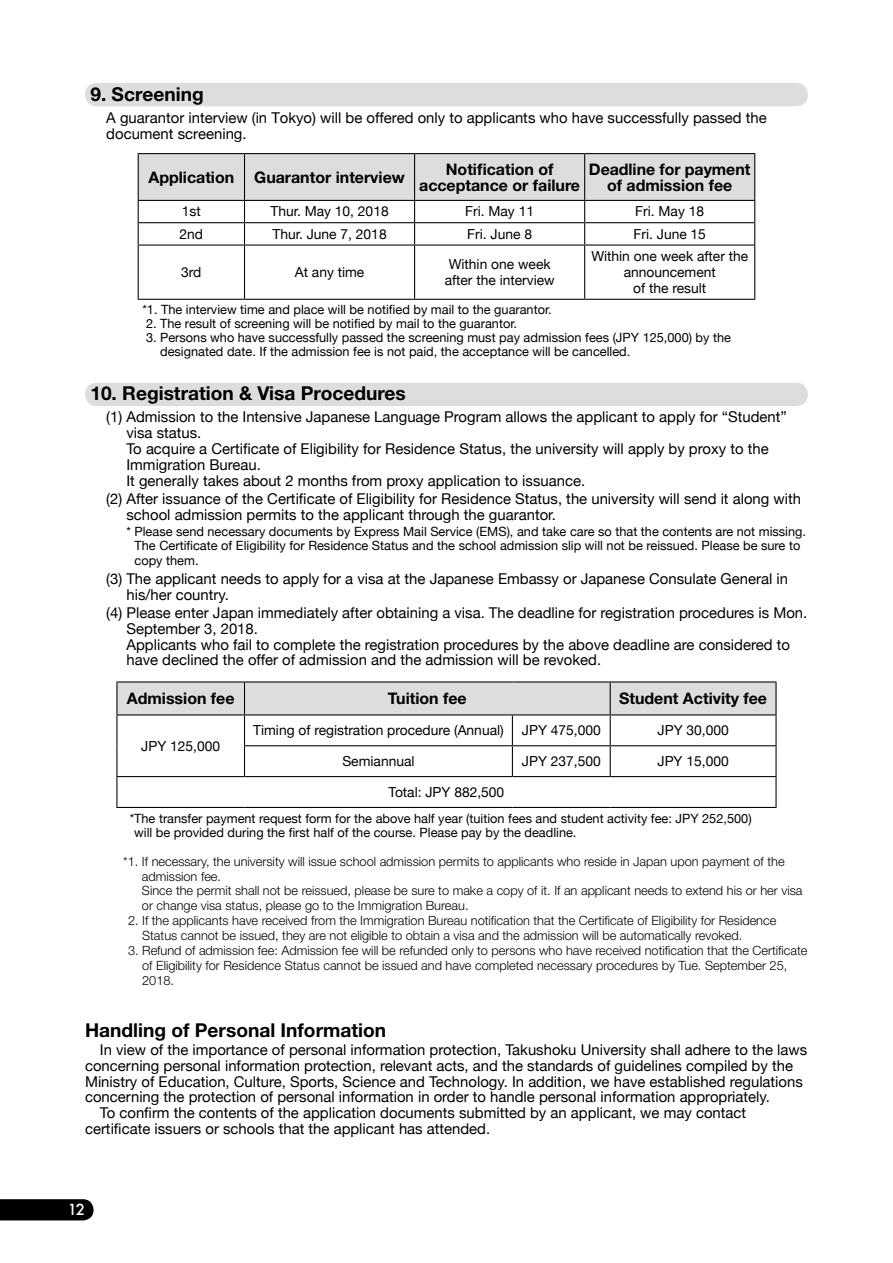
<style>
.page{position:relative;width:893px;height:1263px;background:#fff}
.page>*{position:absolute;margin:0;border:0;box-sizing:border-box;transform-origin:0 0}
.t1{font:700 19.2px "Helvetica Neue";color:#000}
.t2{font:700 15.9px/15.9px "Helvetica Neue";color:#000;text-align:center}
.t3{font:14.85px/15.9px "Helvetica Neue";color:#000}
.t4{font:500 14.85px "Futura";color:#fff}
.t5{font:13.8px/15.9px "Helvetica Neue";color:#000}
.t6{font:300 12.75px/14.9px "Helvetica Neue";color:#000}
.t7{font:12.75px/13.8px "Helvetica Neue";color:#000}
</style>
<div class="page">
<svg style="left:0;top:1199px;width:94px;height:21px;background:#090909"></svg>
<div style="left:85px;top:383px;width:723px;height:23px;background:#dcdddd;border-radius:12px"></div>
<div style="left:85px;top:83px;width:723px;height:23px;background:#dcdddd;border-radius:12px"></div>
<hr style="left:138px;top:153px;width:106px;height:1px;background:#000">
<hr style="left:244px;top:153px;width:171px;height:1px;background:#000">
<hr style="left:415px;top:153px;width:170px;height:1px;background:#000">
<hr style="left:585px;top:153px;width:170px;height:1px;background:#000">
<hr style="left:138px;top:244px;width:106px;height:2px;background:#000">
<hr style="left:138px;top:246px;width:1px;height:53px;background:#000">
<hr style="left:244px;top:246px;width:1px;height:53px;background:#000">
<hr style="left:414px;top:246px;width:1px;height:53px;background:#000">
<svg style="left:138px;top:154px;width:617px;height:90px"></svg>
<hr style="left:585px;top:244px;width:170px;height:2px;background:#000">
<hr style="left:584px;top:246px;width:1px;height:53px;background:#000">
<hr style="left:754px;top:246px;width:1px;height:53px;background:#000">
<hr style="left:585px;top:299px;width:170px;height:1px;background:#000">
<hr style="left:244px;top:244px;width:171px;height:2px;background:#000">
<hr style="left:415px;top:244px;width:170px;height:2px;background:#000">
<hr style="left:138px;top:299px;width:106px;height:1px;background:#000">
<hr style="left:244px;top:299px;width:171px;height:1px;background:#000">
<hr style="left:415px;top:299px;width:170px;height:1px;background:#000">
<div style="left:117px;top:682px;width:658px;height:32px;background:#dcdddd"></div>
<hr style="left:116px;top:681px;width:128px;height:1px;background:#000">
<hr style="left:116px;top:682px;width:1px;height:32px;background:#000">
<hr style="left:244px;top:681px;width:268px;height:1px;background:#000">
<hr style="left:244px;top:682px;width:1px;height:32px;background:#000">
<hr style="left:512px;top:681px;width:98px;height:1px;background:#000">
<hr style="left:116px;top:714px;width:128px;height:1px;background:#000">
<hr style="left:116px;top:715px;width:1px;height:31px;background:#000">
<hr style="left:244px;top:714px;width:268px;height:1px;background:#000">
<hr style="left:244px;top:715px;width:1px;height:30px;background:#000">
<hr style="left:512px;top:714px;width:98px;height:1px;background:#000">
<hr style="left:116px;top:746px;width:1px;height:30px;background:#000">
<hr style="left:244px;top:746px;width:1px;height:30px;background:#000">
<hr style="left:610px;top:681px;width:167px;height:1px;background:#000">
<hr style="left:610px;top:682px;width:1px;height:32px;background:#000">
<hr style="left:775px;top:682px;width:2px;height:32px;background:#000">
<hr style="left:512px;top:715px;width:1px;height:30px;background:#000">
<hr style="left:610px;top:714px;width:167px;height:1px;background:#000">
<hr style="left:610px;top:715px;width:1px;height:30px;background:#000">
<hr style="left:775px;top:715px;width:2px;height:30px;background:#000">
<hr style="left:512px;top:746px;width:1px;height:30px;background:#000">
<hr style="left:610px;top:746px;width:1px;height:30px;background:#000">
<hr style="left:775px;top:746px;width:2px;height:30px;background:#000">
<hr style="left:244px;top:745px;width:268px;height:1px;background:#000">
<hr style="left:512px;top:745px;width:98px;height:1px;background:#000">
<hr style="left:610px;top:745px;width:167px;height:1px;background:#000">
<hr style="left:116px;top:776px;width:128px;height:1px;background:#000">
<hr style="left:116px;top:777px;width:1px;height:30px;background:#000">
<hr style="left:244px;top:776px;width:268px;height:1px;background:#000">
<hr style="left:512px;top:776px;width:98px;height:1px;background:#000">
<hr style="left:610px;top:776px;width:167px;height:1px;background:#000">
<hr style="left:775px;top:777px;width:2px;height:30px;background:#000">
<hr style="left:116px;top:807px;width:128px;height:1px;background:#000">
<hr style="left:244px;top:807px;width:268px;height:1px;background:#000">
<hr style="left:512px;top:807px;width:98px;height:1px;background:#000">
<hr style="left:610px;top:807px;width:167px;height:1px;background:#000">
<p class="t1" style="left:90px;top:83px;width:115px">9. Screening</p>
<p class="t3" style="left:106px;top:110px;width:662px">A guarantor interview (in Tokyo) will be offered only to applicants who have successfully passed the document screening.</p>
<p class="t2" style="left:148px;top:169px;width:87px">Application</p>
<p class="t2" style="left:254px;top:169px;width:152px">Guarantor interview</p>
<p class="t2" style="left:419px;top:161px;width:162px">Notification of acceptance or failure</p>
<p class="t2" style="left:589px;top:161px;width:163px">Deadline for payment of admission fee</p>
<p class="t5" style="left:182px;top:203px;width:20px">1st</p>
<p class="t5" style="left:270px;top:203px;width:120px">Thur. May 10, 2018</p>
<p class="t5" style="left:465px;top:203px;width:70px">Fri. May 11</p>
<p class="t5" style="left:635px;top:203px;width:70px">Fri. May 18</p>
<p class="t5" style="left:180px;top:226px;width:25px">2nd</p>
<p class="t5" style="left:272px;top:226px;width:116px">Thur. June 7, 2018</p>
<p class="t5" style="left:467px;top:226px;width:66px">Fri. June 8</p>
<p class="t5" style="left:633px;top:226px;width:74px">Fri. June 15</p>
<p class="t5" style="left:181px;top:264px;width:22px">3rd</p>
<p class="t5" style="left:295px;top:264px;width:71px">At any time</p>
<p class="t5" style="left:445px;top:256px;width:112px">Within one week after the interview</p>
<p class="t5" style="left:591px;top:248px;width:158px;text-align:center">Within one week after the announcement<br>of the result</p>
<p class="t7" style="left:142px;top:303px;width:411px">*1. The interview time and place will be notified by mail to the guarantor.</p>
<p class="t7" style="left:146px;top:317px;width:372px">2. The result of screening will be notified by mail to the guarantor.</p>
<p class="t7" style="left:160px;top:330px;width:572px;text-indent:-14px">3. Persons who have successfully passed the screening must pay admission fees (JPY 125,000) by the designated date. If the admission fee is not paid, the acceptance will be cancelled.</p>
<p class="t1" style="left:90px;top:381px;width:317px">10. Registration &amp; Visa Procedures</p>
<p class="t3" style="left:126px;top:409px;width:662px;text-indent:-20px">(1) Admission to the Intensive Japanese Language Program allows the applicant to apply for “Student” visa status.<br>To acquire a Certificate of Eligibility for Residence Status, the university will apply by proxy to the Immigration Bureau.<br>It generally takes about 2 months from proxy application to issuance.</p>
<p class="t3" style="left:126px;top:490px;width:676px;text-indent:-20px">(2) After issuance of the Certificate of Eligibility for Residence Status, the university will send it along with school admission permits to the applicant through the guarantor.</p>
<p class="t7" style="left:135px;top:524px;width:673px;line-height:14.4px;text-indent:-8px">* Please send necessary documents by Express Mail Service (EMS), and take care so that the contents are not missing.<br>The Certificate of Eligibility for Residence Status and the school admission slip will not be reissued. Please be sure to copy them.</p>
<p class="t3" style="left:126px;top:570px;width:663px;text-indent:-20px">(3) The applicant needs to apply for a visa at the Japanese Embassy or Japanese Consulate General in his/her country.</p>
<p class="t3" style="left:126px;top:604px;width:682px;text-indent:-20px">(4) Please enter Japan immediately after obtaining a visa. The deadline for registration procedures is Mon.<br>September 3, 2018.<br>Applicants who fail to complete the registration procedures by the above deadline are considered to have declined the offer of admission and the admission will be revoked.</p>
<p class="t2" style="left:127px;top:690px;width:109px">Admission fee</p>
<p class="t2" style="left:388px;top:690px;width:80px">Tuition fee</p>
<p class="t2" style="left:619px;top:690px;width:149px">Student Activity fee</p>
<p class="t5" style="left:141px;top:738px;width:80px">JPY 125,000</p>
<p class="t5" style="left:253px;top:722px;width:252px">Timing of registration procedure (Annual)</p>
<p class="t5" style="left:522px;top:722px;width:80px">JPY 475,000</p>
<p class="t5" style="left:657px;top:722px;width:73px">JPY 30,000</p>
<p class="t5" style="left:342px;top:753px;width:74px">Semiannual</p>
<p class="t5" style="left:522px;top:753px;width:80px">JPY 237,500</p>
<p class="t5" style="left:657px;top:753px;width:73px">JPY 15,000</p>
<p class="t5" style="left:389px;top:784px;width:117px">Total: JPY 882,500</p>
<p class="t7" style="left:134px;top:811px;width:619px;text-indent:-4px">*The transfer payment request form for the above half year (tuition fees and student activity fee: JPY 252,500) will be provided during the first half of the course. Please pay by the deadline.</p>
<p class="t6" style="left:142px;top:853px;width:662px;text-indent:-19px">*1. If necessary, the university will issue school admission permits to applicants who reside in Japan upon payment of the admission fee.<br>Since the permit shall not be reissued, please be sure to make a copy of it. If an applicant needs to extend his or her visa or change visa status, please go to the Immigration Bureau.</p>
<p class="t6" style="left:142px;top:913px;width:636px;text-indent:-14px">2. If the applicants have received from the Immigration Bureau notification that the Certificate of Eligibility for Residence<br>Status cannot be issued, they are not eligible to obtain a visa and the admission will be automatically revoked.</p>
<p class="t6" style="left:142px;top:943px;width:667px;text-indent:-14px">3. Refund of admission fee: Admission fee will be refunded only to persons who have received notification that the Certificate of Eligibility for Residence Status cannot be issued and have completed necessary procedures by Tue. September 25,<br>2018.</p>
<p class="t1" style="left:85px;top:1018px;width:303px">Handling of Personal Information</p>
<p class="t3" style="left:100px;top:1041px;width:709px">In view of the importance of personal information protection, Takushoku University shall adhere to the laws</p>
<p class="t3" style="left:85px;top:1057px;width:709px">concerning personal information protection, relevant acts, and the standards of guidelines compiled by the</p>
<p class="t3" style="left:85px;top:1073px;width:719px">Ministry of Education, Culture, Sports, Science and Technology. In addition, we have established regulations</p>
<p class="t3" style="left:85px;top:1089px;width:686px">concerning the protection of personal information in order to handle personal information appropriately.</p>
<p class="t3" style="left:100px;top:1105px;width:648px">To confirm the contents of the application documents submitted by an applicant, we may contact</p>
<p class="t3" style="left:85px;top:1121px;width:407px">certificate issuers or schools that the applicant has attended.</p>
<p class="t4" style="left:68px;top:1199px;width:19px">12</p>
</div>
